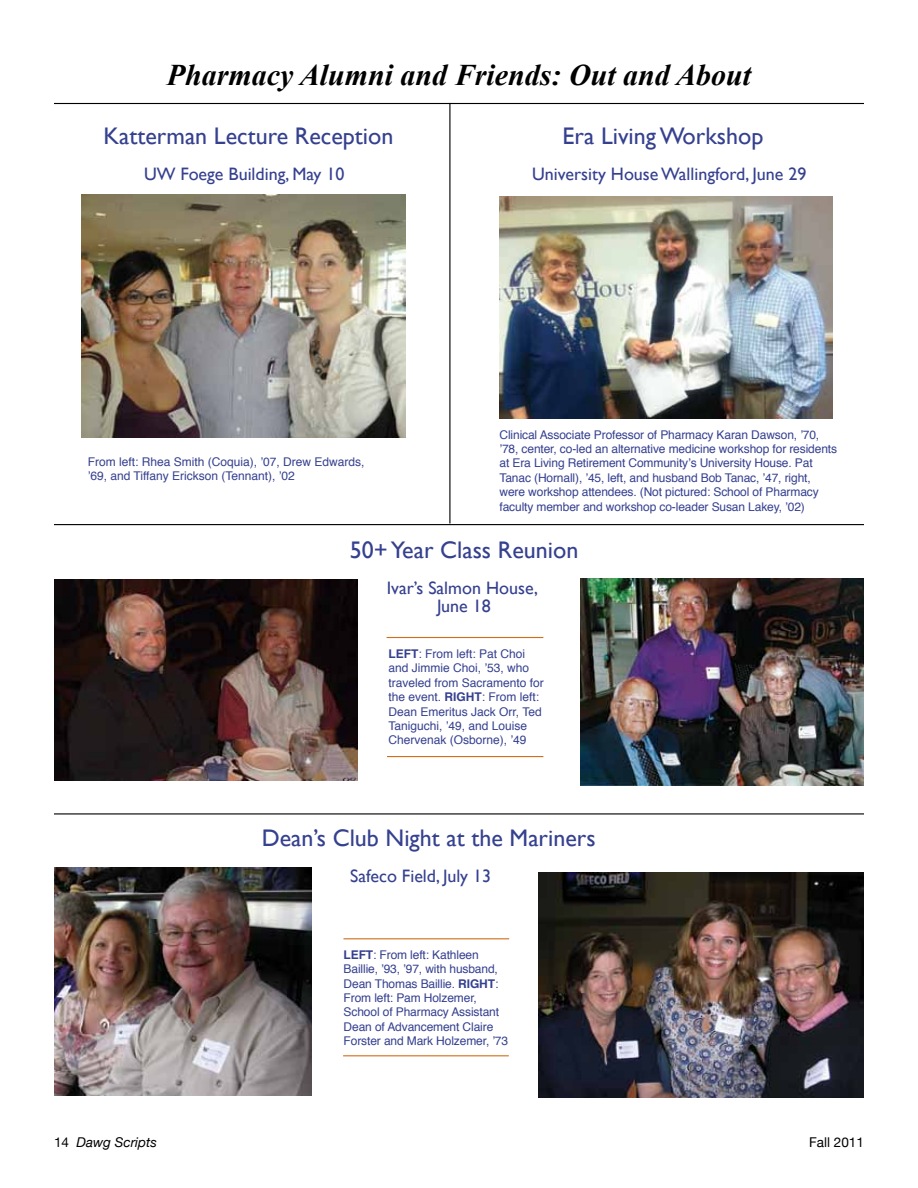
<style>
.page{position:relative;width:918px;height:1188px;background:#fff}
.page>*{position:absolute;margin:0;border:0;box-sizing:border-box;transform-origin:0 0}
.t1{font:italic 700 30px "Times New Roman";color:#000}
.t2{font:24px "Gill Sans";color:#35408f}
.t3{font:18px/18px "Gill Sans";color:#35408f;text-align:center}
.t4{font:italic 13.5px "Helvetica Neue";color:#000}
.t5{font:13.5px "Helvetica Neue";color:#000}
.t6{font:12px/14.4px "Helvetica";letter-spacing:-.01em;color:#35408f}
.s1{font-weight:700}
.s2{font-style:normal}
</style>
<div class="page">
<hr style="left:54px;top:103px;width:810px;height:1px;background:#000">
<hr style="left:54px;top:524px;width:810px;height:1px;background:#000">
<hr style="left:387px;top:756px;width:156px;height:1px;background:#d06f1a">
<hr style="left:54px;top:813px;width:810px;height:1px;background:#000">
<hr style="left:343px;top:1055px;width:166px;height:1px;background:#d06f1a">
<img style="left:54px;top:579px;width:304px;height:202px">
<img style="left:581px;top:579px;width:283px;height:207px">
<img style="left:54px;top:867px;width:258px;height:229px">
<img style="left:539px;top:872px;width:325px;height:226px">
<img style="left:500px;top:197px;width:333px;height:222px">
<hr style="left:387px;top:637px;width:156px;height:1px;background:#d06f1a">
<img style="left:81px;top:195px;width:324px;height:243px">
<hr style="left:449px;top:103px;width:1px;height:420px;background:#000">
<hr style="left:344px;top:938px;width:165px;height:1px;background:#d06f1a">
<h1 class="t1" style="left:167px;top:54px;width:586px">Pharmacy Alumni and Friends: Out and About</h1>
<h2 class="t2" style="left:104px;top:122px;width:291px">Katterman Lecture Reception</h2>
<h3 class="t3" style="left:144px;top:165px;width:202px">UW Foege Building, May 10</h3>
<p class="t6" style="left:88px;top:455px;width:278px">From left: Rhea Smith (Coquia), ’07, Drew Edwards, ’69, and Tiffany Erickson (Tennant), ’02</p>
<h2 class="t2" style="left:563px;top:122px;width:202px">Era Living Workshop</h2>
<h3 class="t3" style="left:532px;top:165px;width:276px">University House Wallingford, June 29</h3>
<p class="t6" style="left:500px;top:428px;width:339px">Clinical Associate Professor of Pharmacy Karan Dawson, ’70, ’78, center, co-led an alternative medicine workshop for residents at Era Living Retirement Community’s University House. Pat Tanac (Hornall), ’45, left, and husband Bob Tanac, ’47, right, were workshop attendees. (Not pictured: School of Pharmacy faculty member and workshop co-leader Susan Lakey, ’02)</p>
<h2 class="t2" style="left:350px;top:536px;width:230px">50+ Year Class Reunion</h2>
<h3 class="t3" style="left:387px;top:579px;width:153px">Ivar’s Salmon House,<br>June 18</h3>
<p class="t6" style="left:389px;top:647px;width:157px"><span class="s1">LEFT</span>: From left: Pat Choi and Jimmie Choi, ’53, who traveled from Sacramento for the event. <span class="s1">RIGHT</span>: From left:<br>Dean Emeritus Jack Orr, Ted<br>Taniguchi, ’49, and Louise<br>Chervenak (Osborne), ’49</p>
<h2 class="t2" style="left:262px;top:824px;width:335px">Dean’s Club Night at the Mariners</h2>
<h3 class="t3" style="left:350px;top:867px;width:142px">Safeco Field, July 13</h3>
<p class="t6" style="left:344px;top:948px;width:166px"><span class="s1">LEFT</span>: From left: Kathleen<br>Baillie, ’93, ’97, with husband,<br>Dean Thomas Baillie. <span class="s1">RIGHT</span>:<br>From left: Pam Holzemer,<br>School of Pharmacy Assistant<br>Dean of Advancement Claire<br>Forster and Mark Holzemer, ’73</p>
<p class="t4" style="left:54px;top:1134px;width:105px"><span class="s2">14</span> Dawg Scripts</p>
<p class="t5" style="left:809px;top:1134px;width:56px">Fall 2011</p>
</div>
